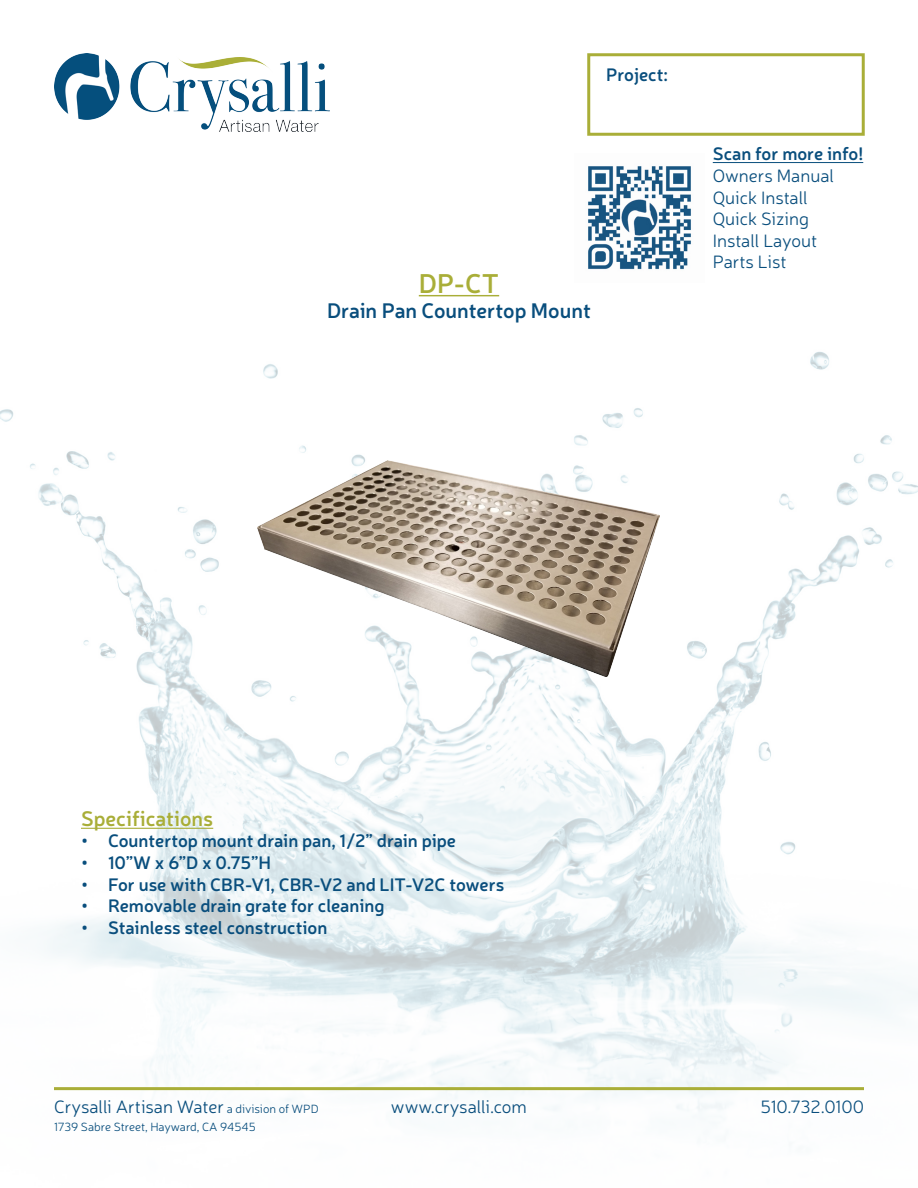
<style>
.page{position:relative;width:918px;height:1188px;background:#fff}
.page>*{position:absolute;margin:0;border:0;box-sizing:border-box;transform-origin:0 0}
.t1{font:600 27px "Neris";color:#a9ae38}
.t2{font:600 21px "Neris";color:#094e7d}
.t3{font:600 21px "Neris";color:#a9ae38}
.t4{font:600 18px "Neris";color:#094e7d}
.t5{font:300 18px "Neris";color:#094e7d}
.t6{font:300 12px "Neris";color:#094e7d}
.s1{font-size:12px}
</style>
<div class="page">
<img style="left:0;top:294px;width:918px;height:818px">
<img style="left:54px;top:54px;width:276px;height:77px">
<div style="left:587px;top:53px;width:278px;height:83px;border:3px solid #a9ae38"></div>
<hr style="left:713px;top:162px;width:150px;height:1px;background:#094e7d">
<img style="left:588px;top:166px;width:103px;height:104px">
<hr style="left:54px;top:1087px;width:810px;height:3px;background:#a9ae38">
<hr style="left:419px;top:295px;width:80px;height:1px;background:#a9ae38">
<img style="left:257px;top:461px;width:402px;height:216px">
<hr style="left:81px;top:828px;width:132px;height:1px;background:#a9ae38">
<p class="t4" style="left:606px;top:62px;width:64px">Project:</p>
<p class="t1" style="left:419px;top:264px;width:82px">DP-CT</p>
<p class="t2" style="left:327px;top:296px;width:265px">Drain Pan Countertop Mount</p>
<p class="t4" style="left:713px;top:142px;width:152px">Scan for more info!</p>
<p class="t5" style="left:713px;top:164px;width:123px">Owners Manual</p>
<p class="t5" style="left:713px;top:186px;width:96px">Quick Install</p>
<p class="t5" style="left:713px;top:208px;width:98px">Quick Sizing</p>
<p class="t5" style="left:713px;top:229px;width:106px">Install Layout</p>
<p class="t5" style="left:713px;top:251px;width:75px">Parts List</p>
<p class="t3" style="left:81px;top:804px;width:134px">Specifications</p>
<p class="t4" style="left:81px;top:829px;width:377px">• Countertop mount drain pan, 1/2” drain pipe</p>
<p class="t4" style="left:81px;top:850px;width:192px">• 10”W x 6”D x 0.75”H</p>
<p class="t4" style="left:81px;top:872px;width:425px">• For use with CBR-V1, CBR-V2 and LIT-V2C towers</p>
<p class="t4" style="left:81px;top:894px;width:305px">• Removable drain grate for cleaning</p>
<p class="t4" style="left:81px;top:915px;width:248px">• Stainless steel construction</p>
<p class="t5" style="left:54px;top:1095px;width:266px">Crysalli Artisan Water <span class="s1">a division of WPD</span></p>
<p class="t6" style="left:54px;top:1119px;width:203px">1739 Sabre Street, Hayward, CA 94545</p>
<p class="t5" style="left:391px;top:1095px;width:138px">www.crysalli.com</p>
<p class="t5" style="left:760px;top:1095px;width:105px">510.732.0100</p>
</div>
